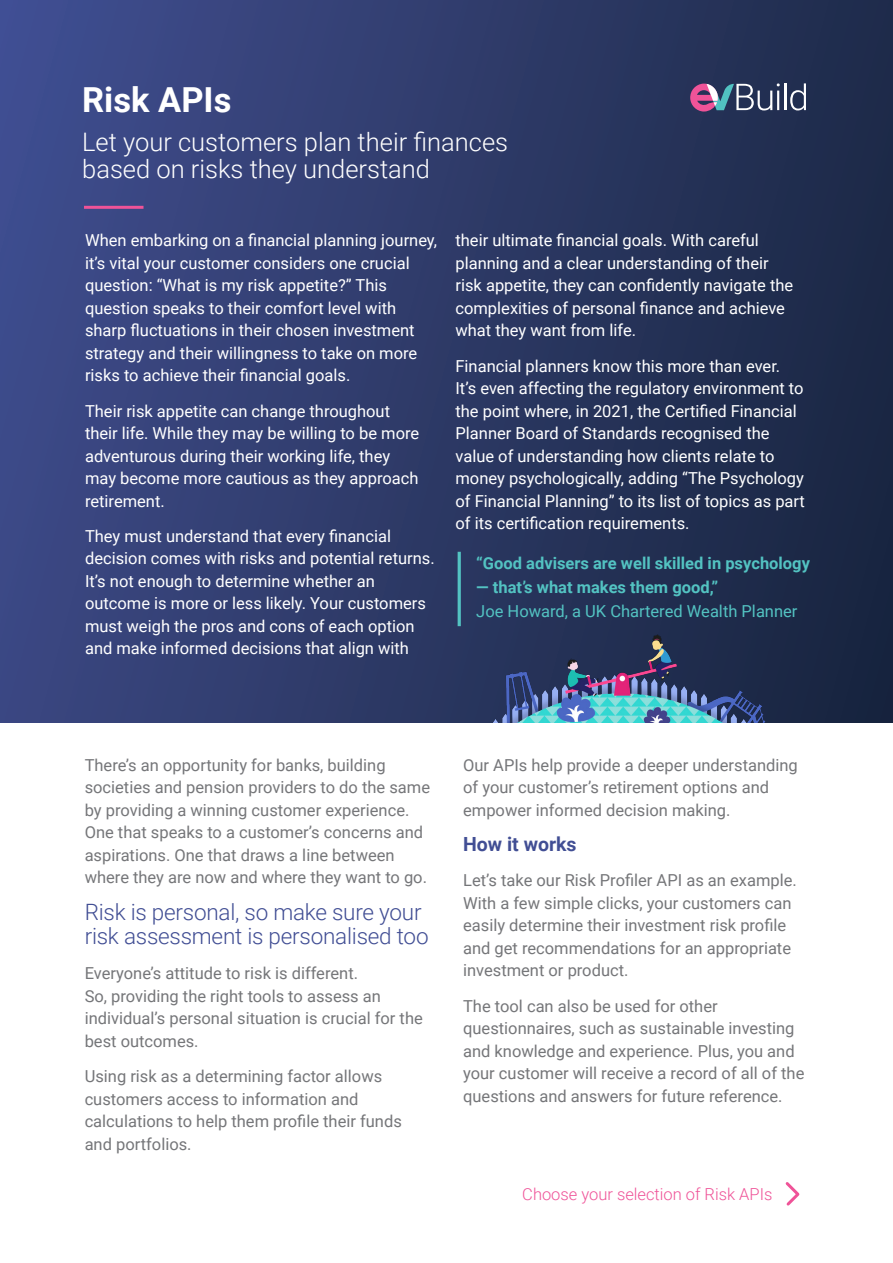
<style>
.page{position:relative;width:893px;height:1263px;background:#fff}
.page>*{position:absolute;margin:0;border:0;box-sizing:border-box;transform-origin:0 0}
.t1{font:700 34.5px "Roboto";color:#fff}
.t2{font:300 25.5px/27px "Roboto";color:#fff}
.t3{font:300 22.5px/24px "Roboto";letter-spacing:-.01em;color:#414e94}
.H3a{font:700 19.5px "Roboto";color:#414e94}
.Body_copy{font:16.5px/22.5px "Roboto";color:#fff}
.Body_copy-2{font:16.5px/22.5px "Roboto";color:#757679}
.t4{font:16.5px/24px "Roboto";color:#53c3c2}
.t5{font:700 16.5px "Roboto";color:#53c3c2}
.t6{font:300 16.5px "Roboto";color:#ef5398}
.s1{font-weight:700}
</style>
<div class="page">
<div style="left:0;top:0;width:893px;height:723px;background:linear-gradient(to right,#3f4b8a,#1b2843)"></div>
<hr style="left:84px;top:206px;width:60px;height:3px;background:#ef5398">
<img style="left:425px;top:631px;width:390px;height:92px">
<hr style="left:458px;top:552px;width:3px;height:74px;background:#53c3c2">
<svg style="left:690px;top:83px;width:90px;height:29px;background:#6a6383"></svg>
<hr style="left:784px;top:83px;width:2px;height:27px;background:#fff">
<svg style="left:790px;top:83px;width:16px;height:27px"></svg>
<svg style="left:785px;top:1182px;width:15px;height:24px"></svg>
<h2 class="t1" style="left:82px;top:75px;width:151px">Risk APIs</h2>
<h2 class="t2" style="left:82px;top:128px;width:427px">Let your customers plan their finances based on risks they understand</h2>
<p class="Body_copy" style="left:85px;top:229px;width:354px">When embarking on a financial planning journey, it’s vital your customer considers one crucial question: “What is my risk appetite?” This question speaks to their comfort level with sharp fluctuations in their chosen investment strategy and their willingness to take on more risks to achieve their financial goals.</p>
<p class="Body_copy" style="left:85px;top:399px;width:336px">Their risk appetite can change throughout their life. While they may be willing to be more adventurous during their working life, they may become more cautious as they approach retirement.</p>
<p class="Body_copy" style="left:85px;top:524px;width:351px">They must understand that every financial decision comes with risks and potential returns.<br>It’s not enough to determine whether an outcome is more or less likely. Your customers must weigh the pros and cons of each option and make informed decisions that align with</p>
<p class="Body_copy" style="left:455px;top:229px;width:339px">their ultimate financial goals. With careful planning and a clear understanding of their risk appetite, they can confidently navigate the complexities of personal finance and achieve what they want from life.</p>
<p class="Body_copy" style="left:455px;top:354px;width:351px">Financial planners know this more than ever.<br>It’s even affecting the regulatory environment to the point where, in 2021, the Certified Financial Planner Board of Standards recognised the value of understanding how clients relate to money psychologically, adding “The Psychology of Financial Planning” to its list of topics as part of its certification requirements.</p>
<p class="t5" style="left:476px;top:552px;width:335px">“Good advisers are well skilled in psychology</p>
<p class="t4" style="left:476px;top:575px;width:323px"><span class="s1">— that’s what makes them good,”<br></span>Joe Howard, a UK Chartered Wealth Planner</p>
<p class="Body_copy-2" style="left:85px;top:753px;width:347px">There’s an opportunity for banks, building societies and pension providers to do the same by providing a winning customer experience.<br>One that speaks to a customer’s concerns and aspirations. One that draws a line between where they are now and where they want to go.</p>
<h2 class="t3" style="left:85px;top:899px;width:345px">Risk is personal, so make sure your risk assessment is personalised too</h2>
<p class="Body_copy-2" style="left:85px;top:961px;width:340px">Everyone’s attitude to risk is different.<br>So, providing the right tools to assess an individual’s personal situation is crucial for the best outcomes.</p>
<p class="Body_copy-2" style="left:85px;top:1064px;width:319px">Using risk as a determining factor allows customers access to information and calculations to help them profile their funds and portfolios.</p>
<p class="Body_copy-2" style="left:463px;top:753px;width:336px">Our APIs help provide a deeper understanding of your customer’s retirement options and empower informed decision making.</p>
<p class="H3a" style="left:463px;top:830px;width:115px">How it works</p>
<p class="Body_copy-2" style="left:463px;top:868px;width:335px">Let’s take our Risk Profiler API as an example.<br>With a few simple clicks, your customers can easily determine their investment risk profile and get recommendations for an appropriate investment or product.</p>
<p class="Body_copy-2" style="left:463px;top:994px;width:343px">The tool can also be used for other questionnaires, such as sustainable investing and knowledge and experience. Plus, you and your customer will receive a record of all of the questions and answers for future reference.</p>
<h2 class="t6" style="left:522px;top:1182px;width:252px">Choose your selection of Risk APIs</h2>
</div>
